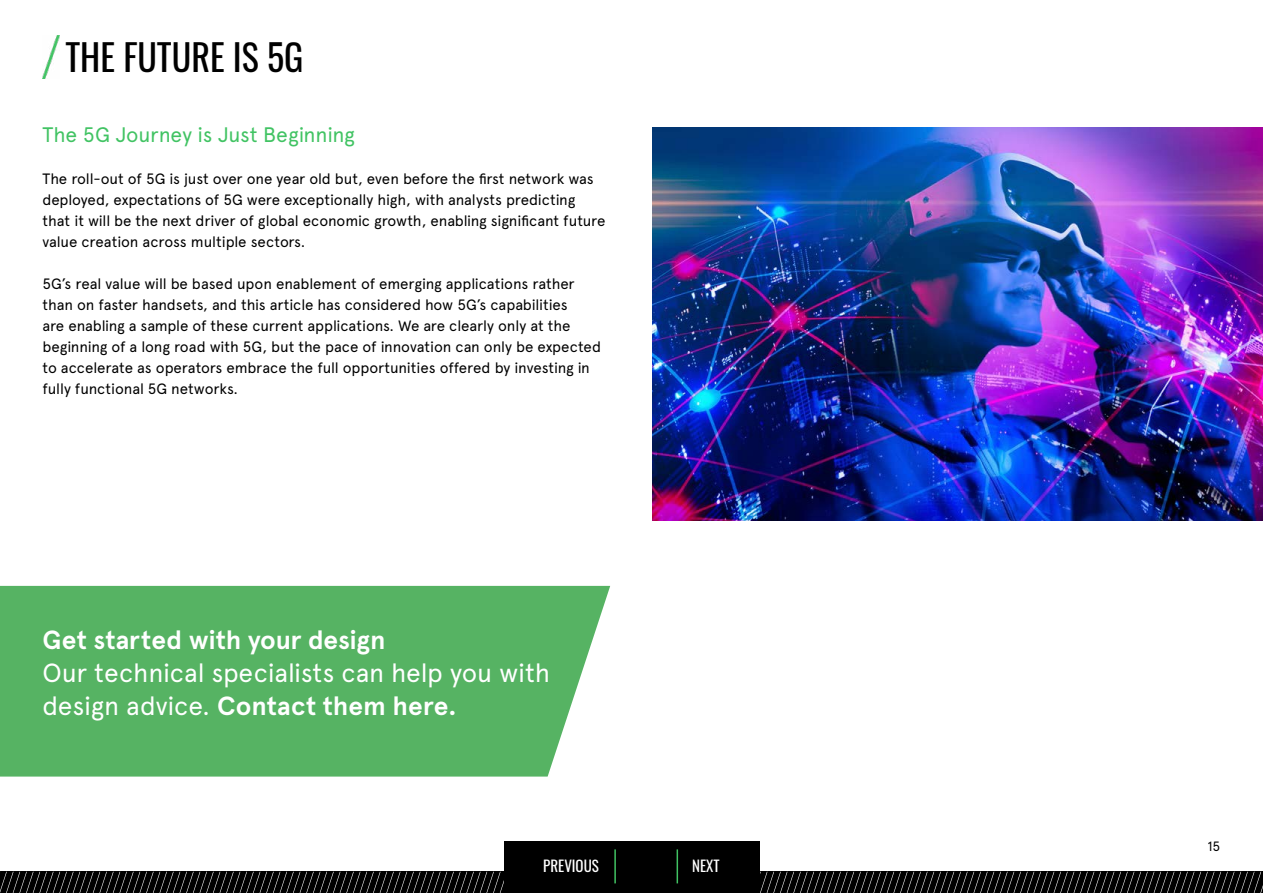
<style>
.page{position:relative;width:1263px;height:893px;background:#fff}
.page>*{position:absolute;margin:0;border:0;box-sizing:border-box;transform-origin:0 0}
.t1{font:36px "Oswald";color:#000}
.t2{font:26.25px/33px "Apercu Avnet";letter-spacing:-.005em;color:#fff}
.t3{font:700 26.25px "Apercu Avnet";letter-spacing:-.005em;color:#fff}
.t4{font:21px "Apercu Avnet";letter-spacing:-.01em;color:#41c363}
.t5{font:15px/21px "Apercu Avnet";letter-spacing:-.01em;color:#000}
.t6{font:15px "Oswald";color:#fff}
.t7{font:13.5px "Apercu Avnet";color:#000}
.s1{font-weight:700}
</style>
<div class="page">
<svg style="left:0;top:872px;width:1263px;height:21px;background:#161616"></svg>
<div style="left:504px;top:842px;width:255px;height:51px;background:#000"></div>
<hr style="left:614px;top:849px;width:2px;height:34px;background:#41c363">
<hr style="left:676px;top:849px;width:2px;height:34px;background:#41c363">
<img style="left:43px;top:35px;width:16px;height:43px">
<img style="left:653px;top:128px;width:610px;height:392px">
<div style="left:0;top:586px;width:610px;height:191px;background:#56b363"></div>
<h1 class="t1" style="left:65px;top:25px;width:240px">THE FUTURE IS 5G</h1>
<h3 class="t4" style="left:43px;top:119px;width:314px">The 5G Journey is Just Beginning</h3>
<p class="t5" style="left:43px;top:167px;width:564px">The roll-out of 5G is just over one year old but, even before the first network was deployed, expectations of 5G were exceptionally high, with analysts predicting that it will be the next driver of global economic growth, enabling significant future value creation across multiple sectors.</p>
<p class="t5" style="left:43px;top:272px;width:560px">5G’s real value will be based upon enablement of emerging applications rather than on faster handsets, and this article has considered how 5G’s capabilities<br>are enabling a sample of these current applications. We are clearly only at the beginning of a long road with 5G, but the pace of innovation can only be expected to accelerate as operators embrace the full opportunities offered by investing in fully functional 5G networks.</p>
<h2 class="t3" style="left:43px;top:620px;width:344px">Get started with your design</h2>
<h2 class="t2" style="left:43px;top:654px;width:509px">Our technical specialists can help you with design advice. <span class="s1">Contact them here.</span></h2>
<p class="t6" style="left:543px;top:852px;width:57px">PREVIOUS</p>
<p class="t6" style="left:692px;top:852px;width:29px">NEXT</p>
<p class="t7" style="left:1207px;top:836px;width:14px">15</p>
</div>
